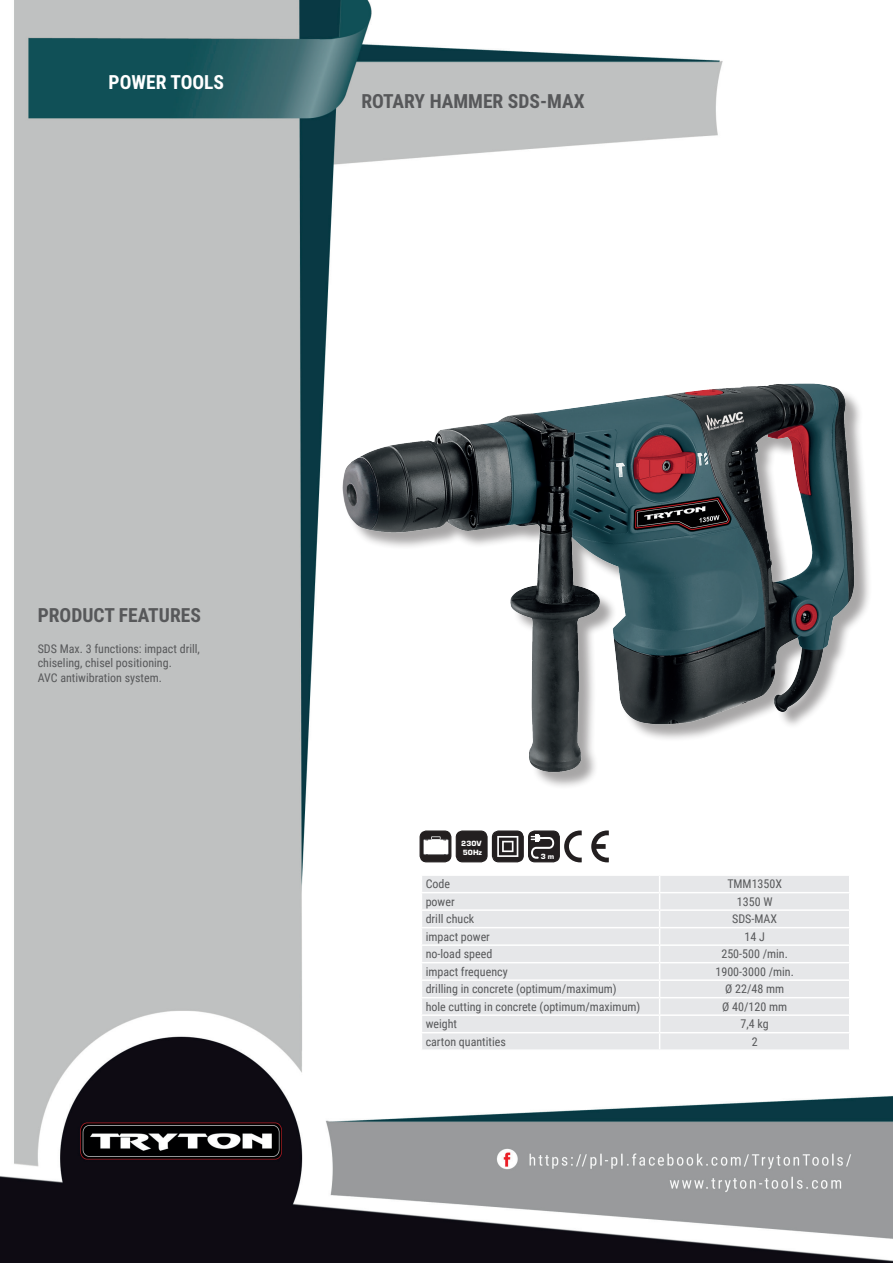
<style>
.page{position:relative;width:893px;height:1263px;background:#fff}
.page>*{position:absolute;margin:0;border:0;box-sizing:border-box;transform-origin:0 0}
.t1{font:700 19.5px "Roboto Condensed";color:#57585a}
.t2{font:700 19.5px "Roboto Condensed";color:#fff}
.t3{font:12px/14.4px "Roboto Condensed";color:#57585a}
.t4{font:900 7.8px/9px "Eurostile TOT";color:#fff}
</style>
<div class="page">
<img style="left:0;top:0;width:893px;height:1263px">
<div style="left:345px;top:386px;width:528px;height:404px;background:#fff"></div>
<img style="left:318px;top:371px;width:559px;height:409px">
<div style="left:422px;top:876px;width:427px;height:173px;background:#e6e7e9"></div>
<svg style="left:421px;top:876px;width:1px;height:173px"></svg>
<svg style="left:659px;top:876px;width:1px;height:173px"></svg>
<svg style="left:849px;top:876px;width:1px;height:173px"></svg>
<hr style="left:421px;top:874px;width:239px;height:2px;background:#fff">
<hr style="left:660px;top:874px;width:190px;height:2px;background:#fff">
<hr style="left:421px;top:892px;width:239px;height:1px;background:#fff">
<hr style="left:660px;top:892px;width:190px;height:1px;background:#fff">
<hr style="left:421px;top:909px;width:239px;height:2px;background:#fff">
<hr style="left:660px;top:909px;width:190px;height:2px;background:#fff">
<hr style="left:421px;top:927px;width:239px;height:1px;background:#fff">
<hr style="left:660px;top:927px;width:190px;height:1px;background:#fff">
<hr style="left:421px;top:944px;width:239px;height:2px;background:#fff">
<hr style="left:660px;top:944px;width:190px;height:2px;background:#fff">
<hr style="left:421px;top:962px;width:239px;height:1px;background:#fff">
<hr style="left:660px;top:962px;width:190px;height:1px;background:#fff">
<hr style="left:421px;top:979px;width:239px;height:2px;background:#fff">
<hr style="left:660px;top:979px;width:190px;height:2px;background:#fff">
<hr style="left:421px;top:997px;width:239px;height:1px;background:#fff">
<hr style="left:660px;top:997px;width:190px;height:1px;background:#fff">
<hr style="left:421px;top:1014px;width:239px;height:2px;background:#fff">
<hr style="left:660px;top:1014px;width:190px;height:2px;background:#fff">
<hr style="left:421px;top:1032px;width:239px;height:1px;background:#fff">
<hr style="left:660px;top:1032px;width:190px;height:1px;background:#fff">
<hr style="left:421px;top:1049px;width:239px;height:2px;background:#fff">
<hr style="left:660px;top:1049px;width:190px;height:2px;background:#fff">
<div style="left:420px;top:831px;width:31px;height:31px;background:#231f20;border-radius:6px"></div>
<div style="left:420px;top:830px;width:31px;height:32px;border:1px solid #231f20;border-radius:6px"></div>
<svg style="left:423px;top:837px;width:26px;height:18px"></svg>
<div style="left:456px;top:831px;width:31px;height:31px;background:#231f20;border-radius:6px"></div>
<div style="left:456px;top:830px;width:32px;height:32px;border:1px solid #231f20;border-radius:6px"></div>
<div style="left:493px;top:831px;width:30px;height:31px;background:#231f20;border-radius:6px"></div>
<div style="left:492px;top:830px;width:32px;height:32px;border:1px solid #231f20;border-radius:6px"></div>
<svg style="left:497px;top:836px;width:21px;height:21px"></svg>
<div style="left:529px;top:831px;width:30px;height:31px;background:#231f20;border-radius:6px"></div>
<div style="left:528px;top:830px;width:32px;height:32px;border:1px solid #231f20;border-radius:6px"></div>
<svg style="left:531px;top:834px;width:23px;height:25px"></svg>
<svg style="left:591px;top:830px;width:18px;height:32px"></svg>
<svg style="left:564px;top:830px;width:18px;height:32px"></svg>
<h1 class="t2" style="left:109px;top:69px;width:117px">POWER TOOLS</h1>
<h1 class="t1" style="left:361px;top:88px;width:225px">ROTARY HAMMER SDS-MAX</h1>
<h1 class="t1" style="left:38px;top:601px;width:165px">PRODUCT FEATURES</h1>
<p class="t3" style="left:38px;top:641px;width:164px">SDS Max. 3 functions: impact drill, chiseling, chisel positioning.<br>AVC antiwibration system.</p>
<p class="t4" style="left:461px;top:838px;width:22px">230V<br>50Hz</p>
<p class="t4" style="left:541px;top:852px;width:15px">3 m</p>
<p class="t3" style="left:426px;top:876px;width:26px">Code</p>
<p class="t3" style="left:727px;top:876px;width:56px">TMM1350X</p>
<p class="t3" style="left:426px;top:894px;width:31px">power</p>
<p class="t3" style="left:737px;top:894px;width:37px">1350 W</p>
<p class="t3" style="left:426px;top:911px;width:50px">drill chuck</p>
<p class="t3" style="left:732px;top:911px;width:46px">SDS-MAX</p>
<p class="t3" style="left:426px;top:929px;width:66px">impact power</p>
<p class="t3" style="left:744px;top:929px;width:22px">14 J</p>
<p class="t3" style="left:426px;top:946px;width:68px">no-load speed</p>
<p class="t3" style="left:721px;top:946px;width:68px">250-500 /min.</p>
<p class="t3" style="left:426px;top:964px;width:83px">impact frequency</p>
<p class="t3" style="left:715px;top:964px;width:80px">1900-3000 /min.</p>
<p class="t3" style="left:426px;top:981px;width:193px">drilling in concrete (optimum/maximum)</p>
<p class="t3" style="left:725px;top:981px;width:60px">Ø 22/48 mm</p>
<p class="t3" style="left:426px;top:999px;width:216px">hole cutting in concrete (optimum/maximum)</p>
<p class="t3" style="left:722px;top:999px;width:66px">Ø 40/120 mm</p>
<p class="t3" style="left:426px;top:1016px;width:33px">weight</p>
<p class="t3" style="left:741px;top:1016px;width:30px">7,4 kg</p>
<p class="t3" style="left:426px;top:1034px;width:82px">carton quantities</p>
<p class="t3" style="left:752px;top:1034px;width:7px">2</p>
</div>
